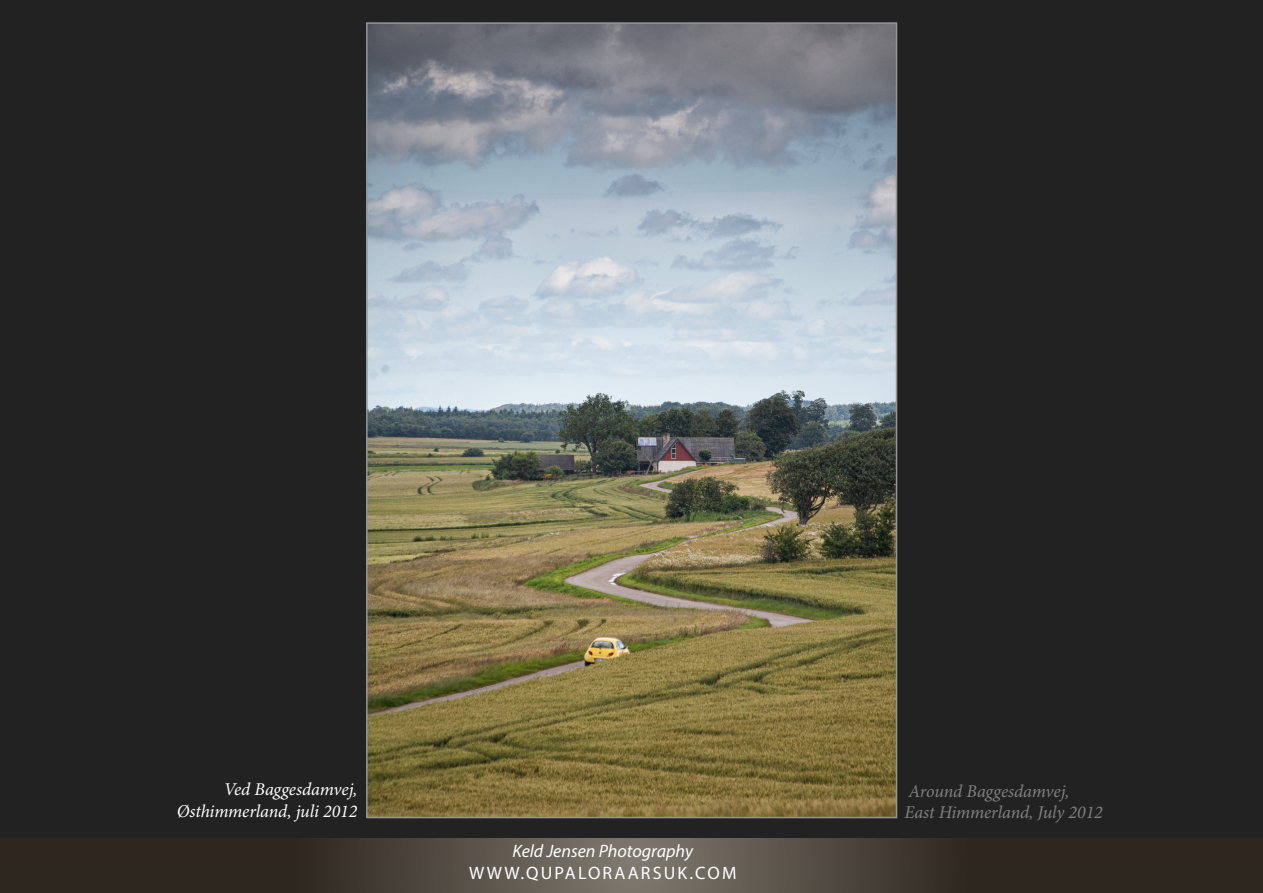
<style>
.page{position:relative;width:1263px;height:893px;background:#222}
.page>*{position:absolute;margin:0;border:0;box-sizing:border-box;transform-origin:0 0}
.t1{font:italic 18px/21.6px "Minion Pro";letter-spacing:-.005em;color:#808080}
.t2{font:italic 18px/21.6px "Minion Pro";letter-spacing:-.005em;color:#fff;text-align:right}
.t3{font:italic 18px "Myriad Pro";color:#fff}
.t4{font:18px "Myriad Pro";letter-spacing:.12em;color:#fff}
</style>
<div class="page">
<svg style="left:1px;top:838px;width:1262px;height:55px;background:#433d35"></svg>
<img style="left:369px;top:25px;width:525px;height:790px">
<p class="t2" style="left:177px;top:779px;width:182px">Ved Baggesdamvej,<br>Østhimmerland, juli 2012</p>
<p class="t3" style="left:512px;top:840px;width:182px">Keld Jensen Photography</p>
<p class="t4" style="left:469px;top:862px;width:269px">WWW.QUPALORAARSUK.COM</p>
<p class="t1" style="left:904px;top:780px;width:200px">Around Baggesdamvej,<br>East Himmerland, July 2012</p>
</div>
